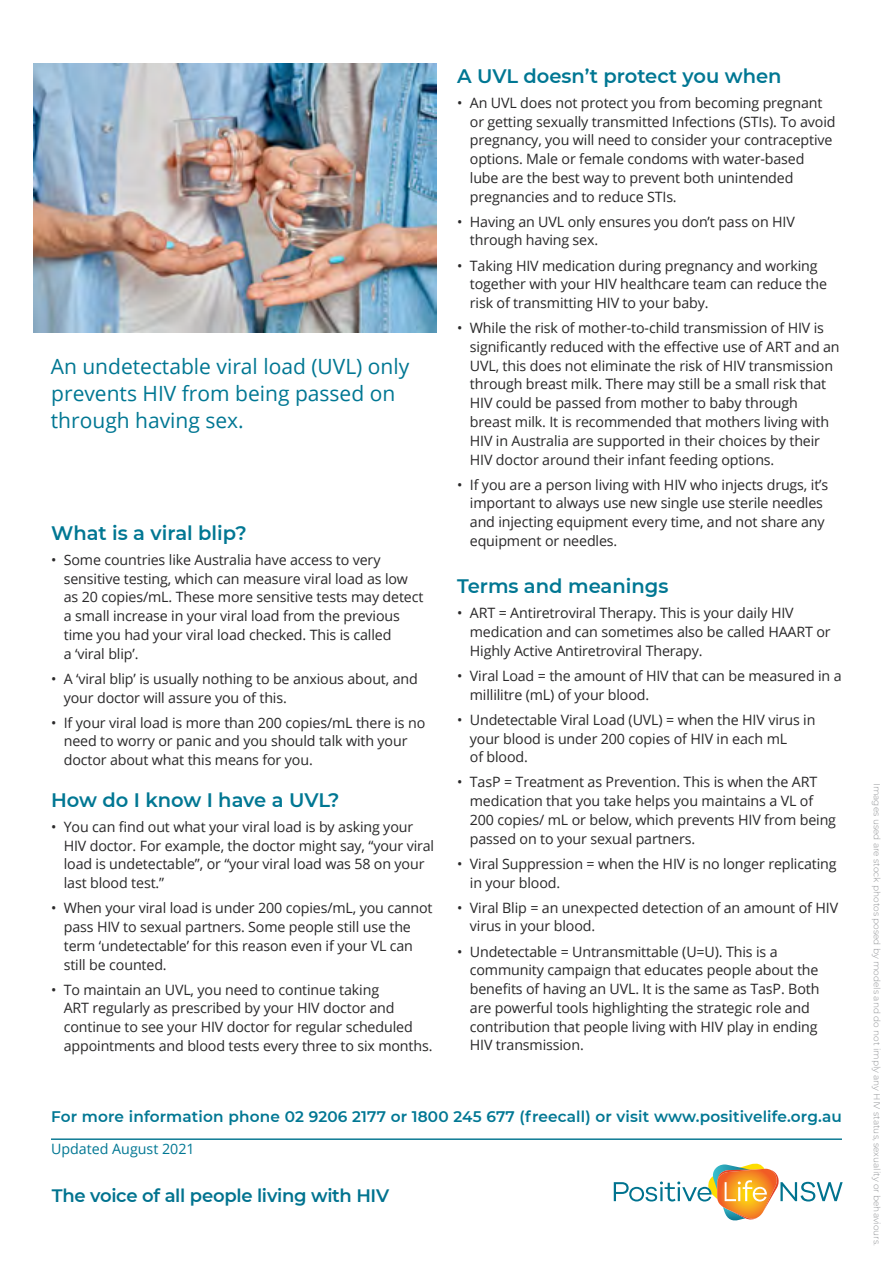
<style>
.page{position:relative;width:893px;height:1263px;background:#fff}
.page>*{position:absolute;margin:0;border:0;box-sizing:border-box;transform-origin:0 0}
.t1{font:21px/27px "Open Sans";color:#007793}
.t2{font:600 19.5px "Montserrat";color:#007793}
.t3{font:600 18px "Montserrat";letter-spacing:-.02em;color:#00738f}
.t4{font:600 15.3px "Montserrat";letter-spacing:.01em;color:#007793}
.t5{font:14.25px/18.8px "Open Sans";letter-spacing:-.01em;color:#292829}
.t6{font:14.25px "Open Sans";color:#007793}
.t7{font:300 9px "Montserrat";color:#939598}
</style>
<div class="page">
<svg style="left:614px;top:1163px;width:229px;height:58px"></svg>
<hr style="left:51px;top:1139px;width:791px;height:1px;background:#00738f">
<img style="left:34px;top:63px;width:403px;height:269px">
<h1 class="t1" style="left:51px;top:352px;width:360px">An undetectable viral load (UVL) only prevents HIV from being passed on through having sex.</h1>
<h2 class="t2" style="left:51px;top:519px;width:197px">What is a viral blip?</h2>
<p class="t5" style="left:64px;top:550px;width:361px;text-indent:-13px">• Some countries like Australia have access to very sensitive testing, which can measure viral load as low as 20 copies/mL. These more sensitive tests may detect a small increase in your viral load from the previous time you had your viral load checked. This is called<br>a ‘viral blip’.</p>
<p class="t5" style="left:64px;top:669px;width:356px;text-indent:-13px">• A ‘viral blip’ is usually nothing to be anxious about, and your doctor will assure you of this.</p>
<p class="t5" style="left:64px;top:713px;width:363px;text-indent:-13px">• If your viral load is more than 200 copies/mL there is no need to worry or panic and you should talk with your doctor about what this means for you.</p>
<h2 class="t2" style="left:51px;top:786px;width:290px">How do I know I have a UVL?</h2>
<p class="t5" style="left:64px;top:817px;width:372px;text-indent:-13px">• You can find out what your viral load is by asking your HIV doctor. For example, the doctor might say, “your viral load is undetectable”, or “your viral load was 58 on your last blood test.”</p>
<p class="t5" style="left:64px;top:898px;width:370px;text-indent:-13px">• When your viral load is under 200 copies/mL, you cannot pass HIV to sexual partners. Some people still use the term ‘undetectable’ for this reason even if your VL can still be counted.</p>
<p class="t5" style="left:64px;top:980px;width:370px;text-indent:-13px">• To maintain an UVL, you need to continue taking<br>ART regularly as prescribed by your HIV doctor and continue to see your HIV doctor for regular scheduled appointments and blood tests every three to six months.</p>
<h2 class="t2" style="left:457px;top:62px;width:326px">A UVL doesn’t protect you when</h2>
<p class="t5" style="left:470px;top:93px;width:367px;text-indent:-13px">• An UVL does not protect you from becoming pregnant or getting sexually transmitted Infections (STIs). To avoid pregnancy, you will need to consider your contraceptive options. Male or female condoms with water-based lube are the best way to prevent both unintended pregnancies and to reduce STIs.</p>
<p class="t5" style="left:470px;top:212px;width:327px;text-indent:-13px">• Having an UVL only ensures you don’t pass on HIV through having sex.</p>
<p class="t5" style="left:470px;top:256px;width:359px;text-indent:-13px">• Taking HIV medication during pregnancy and working together with your HIV healthcare team can reduce the risk of transmitting HIV to your baby.</p>
<p class="t5" style="left:470px;top:318px;width:371px;text-indent:-13px">• While the risk of mother-to-child transmission of HIV is significantly reduced with the effective use of ART and an UVL, this does not eliminate the risk of HIV transmission through breast milk. There may still be a small risk that HIV could be passed from mother to baby through breast milk. It is recommended that mothers living with HIV in Australia are supported in their choices by their HIV doctor around their infant feeding options.</p>
<p class="t5" style="left:470px;top:475px;width:360px;text-indent:-13px">• If you are a person living with HIV who injects drugs, it’s important to always use new single use sterile needles and injecting equipment every time, and not share any equipment or needles.</p>
<h2 class="t2" style="left:457px;top:572px;width:213px">Terms and meanings</h2>
<p class="t5" style="left:470px;top:603px;width:362px;text-indent:-13px">• ART = Antiretroviral Therapy. This is your daily HIV medication and can sometimes also be called HAART or<br>Highly Active Antiretroviral Therapy.</p>
<p class="t5" style="left:470px;top:666px;width:373px;text-indent:-13px">• Viral Load = the amount of HIV that can be measured in a millilitre (mL) of your blood.</p>
<p class="t5" style="left:470px;top:710px;width:347px;text-indent:-13px">• Undetectable Viral Load (UVL) = when the HIV virus in your blood is under 200 copies of HIV in each mL<br>of blood.</p>
<p class="t5" style="left:470px;top:772px;width:368px;text-indent:-13px">• TasP = Treatment as Prevention. This is when the ART medication that you take helps you maintains a VL of 200 copies/ mL or below, which prevents HIV from being passed on to your sexual partners.</p>
<p class="t5" style="left:470px;top:854px;width:368px;text-indent:-13px">• Viral Suppression = when the HIV is no longer replicating in your blood.</p>
<p class="t5" style="left:470px;top:898px;width:370px;text-indent:-13px">• Viral Blip = an unexpected detection of an amount of HIV virus in your blood.</p>
<p class="t5" style="left:470px;top:942px;width:351px;text-indent:-13px">• Undetectable = Untransmittable (U=U). This is a community campaign that educates people about the benefits of having an UVL. It is the same as TasP. Both are powerful tools highlighting the strategic role and contribution that people living with HIV play in ending HIV transmission.</p>
<p class="t4" style="left:51px;top:1105px;width:792px">For more information phone 02 9206 2177 or 1800 245 677 (freecall) or visit www.positivelife.org.au</p>
<p class="t6" style="left:51px;top:1139px;width:145px">Updated August 2021</p>
<p class="t3" style="left:52px;top:1182px;width:339px">The voice of all people living with HIV</p>
<p class="t7" style="left:883px;top:783px;width:464px;rotate:90deg">Images used are stock photos posed by models and do not imply any HIV status, sexuality or behaviours.</p>
</div>
